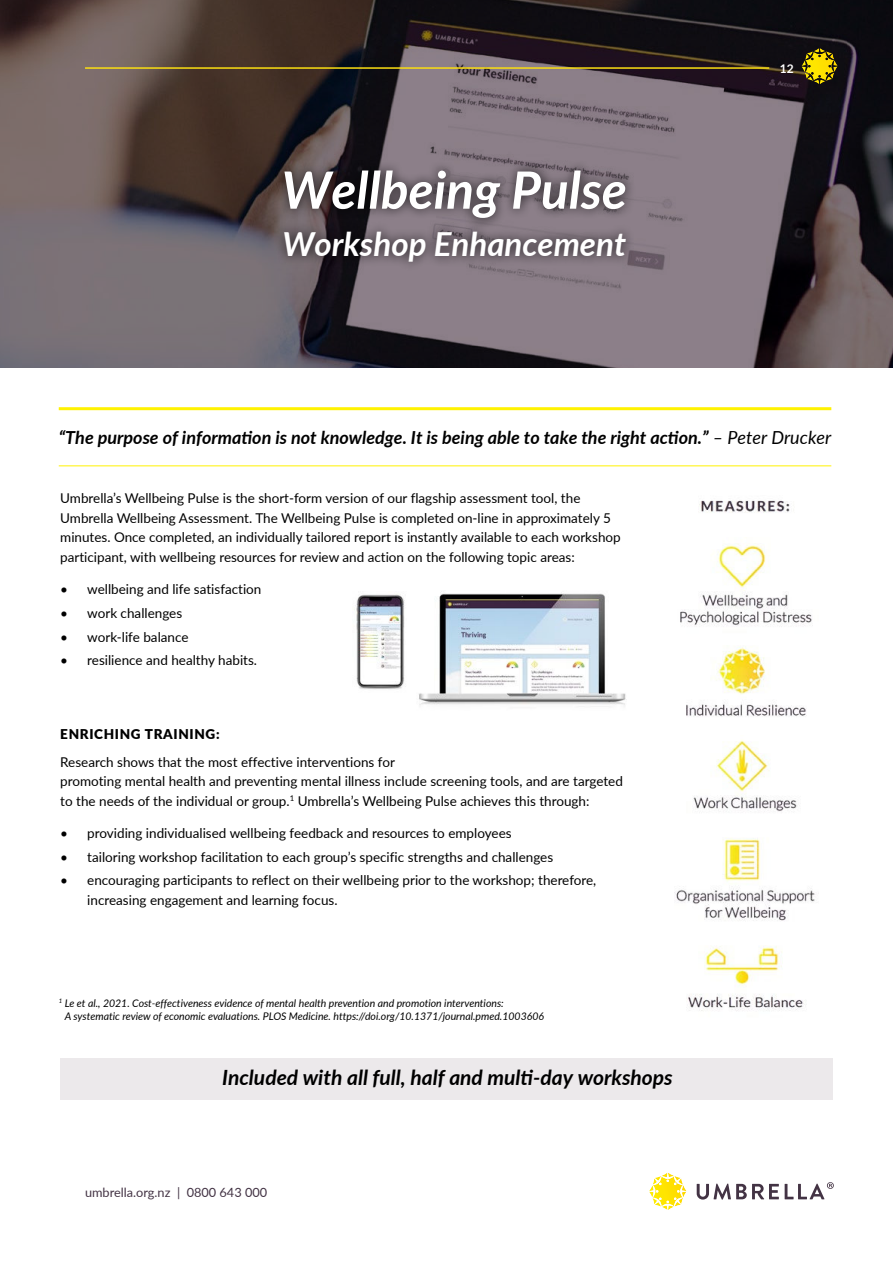
<style>
.page{position:relative;width:893px;height:1263px;background:#fff}
.page>*{position:absolute;margin:0;border:0;box-sizing:border-box;transform-origin:0 0}
.t1{font:italic 700 51.45px "Lato";color:#fff}
.t2{font:italic 700 33.15px "Lato";color:#fff}
.t3{font:italic 700 21px "Lato";color:#000}
.t4{font:italic 700 18px "Lato";color:#000}
.t5{font:13.5px/19.5px "Lato";color:#000}
.t6{font:900 13.5px "Lato";letter-spacing:.05em;color:#000}
.t7{font:12.75px "Lato";color:#433344}
.t8{font:700 12px "Lato";color:#fff}
.t9{font:italic 10.5px/13.5px "Lato";color:#000}
.s1{font-weight:400}
</style>
<div class="page">
<svg style="left:649px;top:1173px;width:38px;height:37px"></svg>
<svg style="left:697px;top:1183px;width:82px;height:16px"></svg>
<svg style="left:785px;top:1182px;width:49px;height:17px"></svg>
<svg style="left:0;top:0;width:893px;height:368px;background:#5b5055"></svg>
<hr style="left:59px;top:407px;width:772px;height:3px;background:#fff200">
<hr style="left:59px;top:465px;width:772px;height:1px;background:#fff200">
<div style="left:274px;top:159px;width:363px;height:113px;background:#000;opacity:.75"></div>
<div style="left:60px;top:1058px;width:773px;height:42px;background:#ece9eb"></div>
<img style="left:674px;top:500px;width:141px;height:511px">
<img style="left:356px;top:594px;width:49px;height:95px">
<img style="left:419px;top:591px;width:208px;height:115px">
<hr style="left:85px;top:67px;width:684px;height:2px;background:#fbde12">
<svg style="left:801px;top:48px;width:37px;height:36px"></svg>
<h1 class="t1" style="left:282px;top:152px;width:347px">Wellbeing Pulse</h1>
<h2 class="t2" style="left:282px;top:220px;width:345px">Workshop Enhancement</h2>
<p class="t8" style="left:780px;top:64px;width:15px">12</p>
<h3 class="t4" style="left:59px;top:424px;width:774px">“The purpose of information is not knowledge. It is being able to take the right action.” <span class="s1">– Peter Drucker</span></h3>
<p class="t5" style="left:60px;top:488px;width:562px">Umbrella’s Wellbeing Pulse is the short-form version of our flagship assessment tool, the Umbrella Wellbeing Assessment. The Wellbeing Pulse is completed on-line in approximately 5 minutes. Once completed, an individually tailored report is instantly available to each workshop participant, with wellbeing resources for review and action on the following topic areas:</p>
<p class="t5" style="left:60px;top:580px;width:203px">• wellbeing and life satisfaction</p>
<p class="t5" style="left:60px;top:604px;width:123px">• work challenges</p>
<p class="t5" style="left:60px;top:628px;width:130px">• work-life balance</p>
<p class="t5" style="left:60px;top:652px;width:198px">• resilience and healthy habits.</p>
<p class="t6" style="left:60px;top:728px;width:161px">ENRICHING TRAINING:</p>
<p class="t5" style="left:60px;top:751px;width:564px">Research shows that the most effective interventions for<br>promoting mental health and preventing mental illness include screening tools, and are targeted to the needs of the individual or group.<sup>1</sup> Umbrella’s Wellbeing Pulse achieves this through:</p>
<p class="t5" style="left:60px;top:824px;width:453px">• providing individualised wellbeing feedback and resources to employees</p>
<p class="t5" style="left:60px;top:848px;width:494px">• tailoring workshop facilitation to each group’s specific strengths and challenges</p>
<p class="t5" style="left:87px;top:872px;width:511px;text-indent:-27px">• encouraging participants to reflect on their wellbeing prior to the workshop; therefore, increasing engagement and learning focus.</p>
<p class="t9" style="left:65px;top:997px;width:481px;text-indent:-6px"><sup>1</sup> Le et al., 2021. Cost-effectiveness evidence of mental health prevention and promotion interventions:<br>A systematic review of economic evaluations. PLOS Medicine. https://doi.org/10.1371/journal.pmed.1003606</p>
<h3 class="t3" style="left:222px;top:1062px;width:452px">Included with all full, half and multi-day workshops</h3>
<p class="t7" style="left:85px;top:1187px;width:184px">umbrella.org.nz | 0800 643 000</p>
</div>
